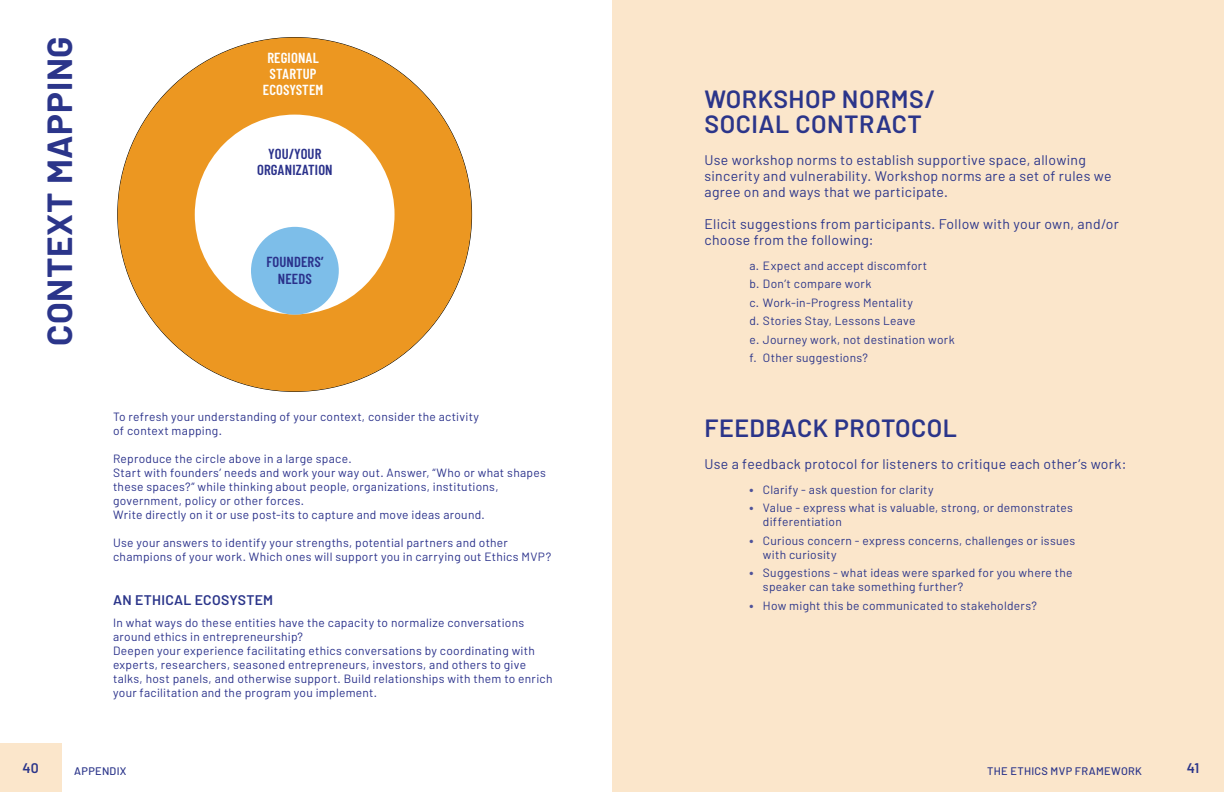
<style>
.page{position:relative;width:1224px;height:792px;background:#fff}
.page>*{position:absolute;margin:0;border:0;box-sizing:border-box;transform-origin:0 0}
.t1{font:700 35px "Barlow";letter-spacing:.02em;color:#2b358a}
.Heading_3{font:600 25px/25px "Barlow";letter-spacing:.02em;color:#2b358a}
.t2{font:600 14.6px/16.2px "Barlow Condensed";letter-spacing:.01em;color:#2a318b;text-align:center}
.t3{font:600 14.6px/16.2px "Barlow Condensed";letter-spacing:.01em;color:#fff;text-align:center}
.Body_Copy{font:14px/16px "Barlow";letter-spacing:.02em;color:#2b358a}
.Heading_4{font:600 14px "Barlow";letter-spacing:.02em;color:#2b358a}
.Body_Copy_2{font:12px/14px "Barlow";letter-spacing:.025em;color:#2a318b}
.t4{font:12px/14px "Barlow";letter-spacing:.025em;color:#2b358a}
.t5{font:500 11px "Barlow";letter-spacing:.03em;color:#2b358a}
.s1{font-family:"Barlow Condensed";font-weight:700;font-size:13px;color:#4f539a}
</style>
<div class="page">
<div style="left:612px;top:0;width:612px;height:792px;background:#fbe6cb"></div>
<div style="left:0;top:743px;width:61px;height:49px;background:#fbe6cb"></div>
<svg style="left:118px;top:38px;width:354px;height:353px;fill:#ec9721"></svg>
<div style="left:251px;top:227px;width:88px;height:88px;background:#7dbee9;border-radius:50%"></div>
<h1 class="t1" style="left:38px;top:346px;width:311px;rotate:-90deg">CONTEXT MAPPING</h1>
<p class="t3" style="left:263px;top:49px;width:62px">REGIONAL<br>STARTUP<br>ECOSYSTEM</p>
<p class="t2" style="left:257px;top:145px;width:77px">YOU/YOUR<br>ORGANIZATION</p>
<p class="t2" style="left:266px;top:254px;width:59px">FOUNDERS’<br>NEEDS</p>
<p class="Body_Copy_2" style="left:113px;top:409px;width:368px">To refresh your understanding of your context, consider the activity of context mapping.</p>
<p class="Body_Copy_2" style="left:113px;top:451px;width:240px">Reproduce the circle above in a large space.</p>
<p class="Body_Copy_2" style="left:113px;top:465px;width:434px">Start with founders’ needs and work your way out. Answer, “Who or what shapes these spaces?” while thinking about people, organizations, institutions, government, policy or other forces.</p>
<p class="Body_Copy_2" style="left:113px;top:507px;width:373px">Write directly on it or use post-its to capture and move ideas around.</p>
<p class="Body_Copy_2" style="left:113px;top:535px;width:440px">Use your answers to identify your strengths, potential partners and other champions of your work. Which ones will support you in carrying out Ethics MVP?</p>
<p class="Heading_4" style="left:113px;top:591px;width:162px">AN ETHICAL ECOSYSTEM</p>
<p class="Body_Copy_2" style="left:113px;top:615px;width:413px">In what ways do these entities have the capacity to normalize conversations around ethics in entrepreneurship?</p>
<p class="Body_Copy_2" style="left:113px;top:643px;width:441px">Deepen your experience facilitating ethics conversations by coordinating with experts, researchers, seasoned entrepreneurs, investors, and others to give talks, host panels, and otherwise support. Build relationships with them to enrich your facilitation and the program you implement.</p>
<p class="Heading_3" style="left:704px;top:87px;width:232px">WORKSHOP NORMS/<br>SOCIAL CONTRACT</p>
<p class="Body_Copy" style="left:704px;top:152px;width:409px">Use workshop norms to establish supportive space, allowing sincerity and vulnerability. Workshop norms are a set of rules we agree on and ways that we participate.</p>
<p class="Body_Copy" style="left:704px;top:216px;width:416px">Elicit suggestions from participants. Follow with your own, and/or choose from the following:</p>
<p class="t4" style="left:749px;top:258px;width:179px">a. Expect and accept discomfort</p>
<p class="t4" style="left:749px;top:277px;width:123px">b. Don’t compare work</p>
<p class="t4" style="left:749px;top:295px;width:165px">c. Work-in-Progress Mentality</p>
<p class="t4" style="left:749px;top:314px;width:167px">d. Stories Stay, Lessons Leave</p>
<p class="t4" style="left:749px;top:332px;width:207px">e. Journey work, not destination work</p>
<p class="t4" style="left:749px;top:351px;width:120px">f. Other suggestions?</p>
<p class="Heading_3" style="left:704px;top:416px;width:254px">FEEDBACK PROTOCOL</p>
<p class="Body_Copy" style="left:704px;top:456px;width:423px">Use a feedback protocol for listeners to critique each other’s work:</p>
<p class="t4" style="left:749px;top:482px;width:186px"><span class="s1">•</span> Clarify - ask question for clarity</p>
<p class="t4" style="left:763px;top:501px;width:312px;text-indent:-14px"><span class="s1">•</span> Value - express what is valuable, strong, or demonstrates differentiation</p>
<p class="t4" style="left:763px;top:533px;width:314px;text-indent:-14px"><span class="s1">•</span> Curious concern - express concerns, challenges or issues with curiosity</p>
<p class="t4" style="left:763px;top:566px;width:311px;text-indent:-14px"><span class="s1">•</span> Suggestions - what ideas were sparked for you where the speaker can take something further?</p>
<p class="t4" style="left:749px;top:598px;width:289px"><span class="s1">•</span> How might this be communicated to stakeholders?</p>
<p class="Heading_4" style="left:22px;top:759px;width:18px">40</p>
<p class="t5" style="left:74px;top:764px;width:54px">APPENDIX</p>
<p class="t5" style="left:987px;top:764px;width:156px">THE ETHICS MVP FRAMEWORK</p>
<p class="Heading_4" style="left:1187px;top:759px;width:14px">41</p>
</div>
